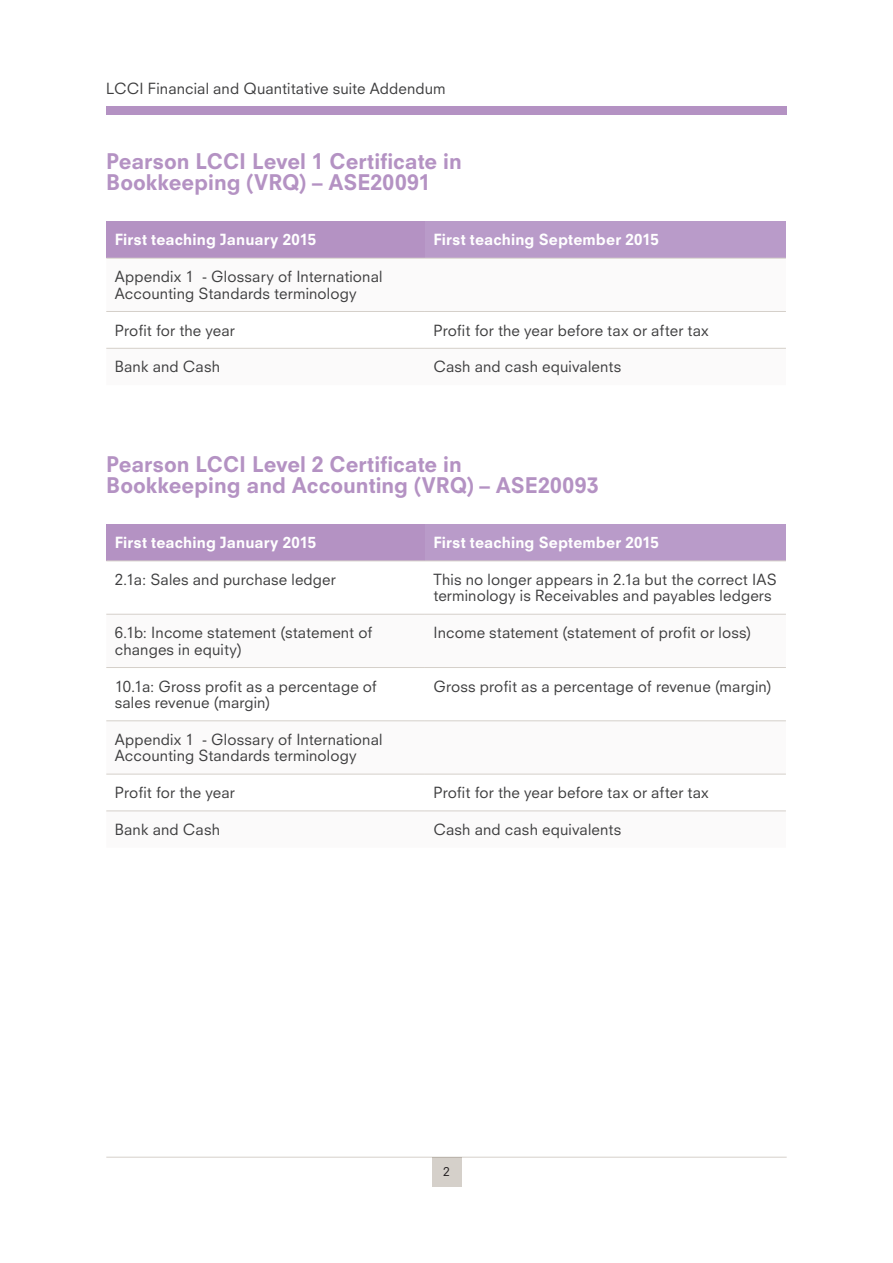
<style>
.page{position:relative;width:893px;height:1263px;background:#fff}
.page>*{position:absolute;margin:0;border:0;box-sizing:border-box;transform-origin:0 0}
.t1{font:800 21px/21px "Neuzeit SLT Std";color:#b492c3}
.t2{font:15px/16.5px "Neuzeit SLT Std";letter-spacing:.01em;color:#3e3e3f}
.t3{font:800 15px "Neuzeit SLT Std";letter-spacing:.005em;color:#fff}
.t4{font:12px "Neuzeit SLT Std";color:#231f20}
</style>
<div class="page">
<div style="left:106px;top:221px;width:319px;height:37px;background:#b492c3"></div>
<div style="left:425px;top:221px;width:361px;height:37px;background:#b99bc9"></div>
<svg style="left:107px;top:347px;width:679px;height:1px"></svg>
<hr style="left:106px;top:258px;width:319px;height:1px;background:#d5d0ca">
<hr style="left:425px;top:258px;width:361px;height:1px;background:#d5d0ca">
<hr style="left:106px;top:311px;width:319px;height:1px;background:#d5d0ca">
<hr style="left:425px;top:311px;width:361px;height:1px;background:#d5d0ca">
<hr style="left:106px;top:348px;width:319px;height:1px;background:#d5d0ca">
<hr style="left:425px;top:348px;width:361px;height:1px;background:#d5d0ca">
<div style="left:106px;top:524px;width:319px;height:37px;background:#b492c3"></div>
<div style="left:425px;top:524px;width:361px;height:37px;background:#b99bc9"></div>
<svg style="left:106px;top:721px;width:680px;height:90px"></svg>
<hr style="left:106px;top:561px;width:319px;height:1px;background:#d5d0ca">
<hr style="left:425px;top:561px;width:361px;height:1px;background:#d5d0ca">
<hr style="left:106px;top:614px;width:319px;height:1px;background:#d5d0ca">
<hr style="left:425px;top:614px;width:361px;height:1px;background:#d5d0ca">
<hr style="left:106px;top:667px;width:319px;height:1px;background:#d5d0ca">
<hr style="left:425px;top:667px;width:361px;height:1px;background:#d5d0ca">
<hr style="left:106px;top:720px;width:319px;height:1px;background:#d5d0ca">
<hr style="left:425px;top:720px;width:361px;height:1px;background:#d5d0ca">
<hr style="left:106px;top:774px;width:319px;height:1px;background:#d5d0ca">
<hr style="left:425px;top:774px;width:361px;height:1px;background:#d5d0ca">
<hr style="left:106px;top:811px;width:319px;height:1px;background:#d5d0ca">
<hr style="left:425px;top:811px;width:361px;height:1px;background:#d5d0ca">
<hr style="left:106px;top:1157px;width:681px;height:1px;background:#d5d0ca">
<div style="left:432px;top:1157px;width:29px;height:29px;background:#d5d0ca"></div>
<div style="left:106px;top:106px;width:681px;height:9px;background:#b492c3"></div>
<p class="t2" style="left:106px;top:80px;width:341px">LCCI Financial and Quantitative suite Addendum</p>
<h1 class="t1" style="left:106px;top:151px;width:357px">Pearson LCCI Level 1 Certificate in<br>Bookkeeping (VRQ) – ASE20091</h1>
<p class="t3" style="left:115px;top:231px;width:203px">First teaching January 2015</p>
<p class="t3" style="left:433px;top:231px;width:227px">First teaching September 2015</p>
<p class="t2" style="left:115px;top:268px;width:269px">Appendix 1 - Glossary of International<br>Accounting Standards terminology</p>
<p class="t2" style="left:115px;top:322px;width:122px">Profit for the year</p>
<p class="t2" style="left:433px;top:322px;width:277px">Profit for the year before tax or after tax</p>
<p class="t2" style="left:115px;top:358px;width:107px">Bank and Cash</p>
<p class="t2" style="left:433px;top:358px;width:189px">Cash and cash equivalents</p>
<h1 class="t1" style="left:106px;top:453px;width:494px">Pearson LCCI Level 2 Certificate in<br>Bookkeeping and Accounting (VRQ) – ASE20093</h1>
<p class="t3" style="left:115px;top:533px;width:203px">First teaching January 2015</p>
<p class="t3" style="left:433px;top:533px;width:227px">First teaching September 2015</p>
<p class="t2" style="left:115px;top:571px;width:223px">2.1a: Sales and purchase ledger</p>
<p class="t2" style="left:433px;top:571px;width:345px">This no longer appears in 2.1a but the correct IAS terminology is Receivables and payables ledgers</p>
<p class="t2" style="left:115px;top:624px;width:259px">6.1b: Income statement (statement of changes in equity)</p>
<p class="t2" style="left:433px;top:624px;width:319px">Income statement (statement of profit or loss)</p>
<p class="t2" style="left:115px;top:678px;width:264px">10.1a: Gross profit as a percentage of sales revenue (margin)</p>
<p class="t2" style="left:433px;top:678px;width:340px">Gross profit as a percentage of revenue (margin)</p>
<p class="t2" style="left:115px;top:731px;width:269px">Appendix 1 - Glossary of International<br>Accounting Standards terminology</p>
<p class="t2" style="left:115px;top:784px;width:122px">Profit for the year</p>
<p class="t2" style="left:433px;top:784px;width:277px">Profit for the year before tax or after tax</p>
<p class="t2" style="left:115px;top:821px;width:107px">Bank and Cash</p>
<p class="t2" style="left:433px;top:821px;width:189px">Cash and cash equivalents</p>
<p class="t4" style="left:443px;top:1164px;width:8px">2</p>
</div>
